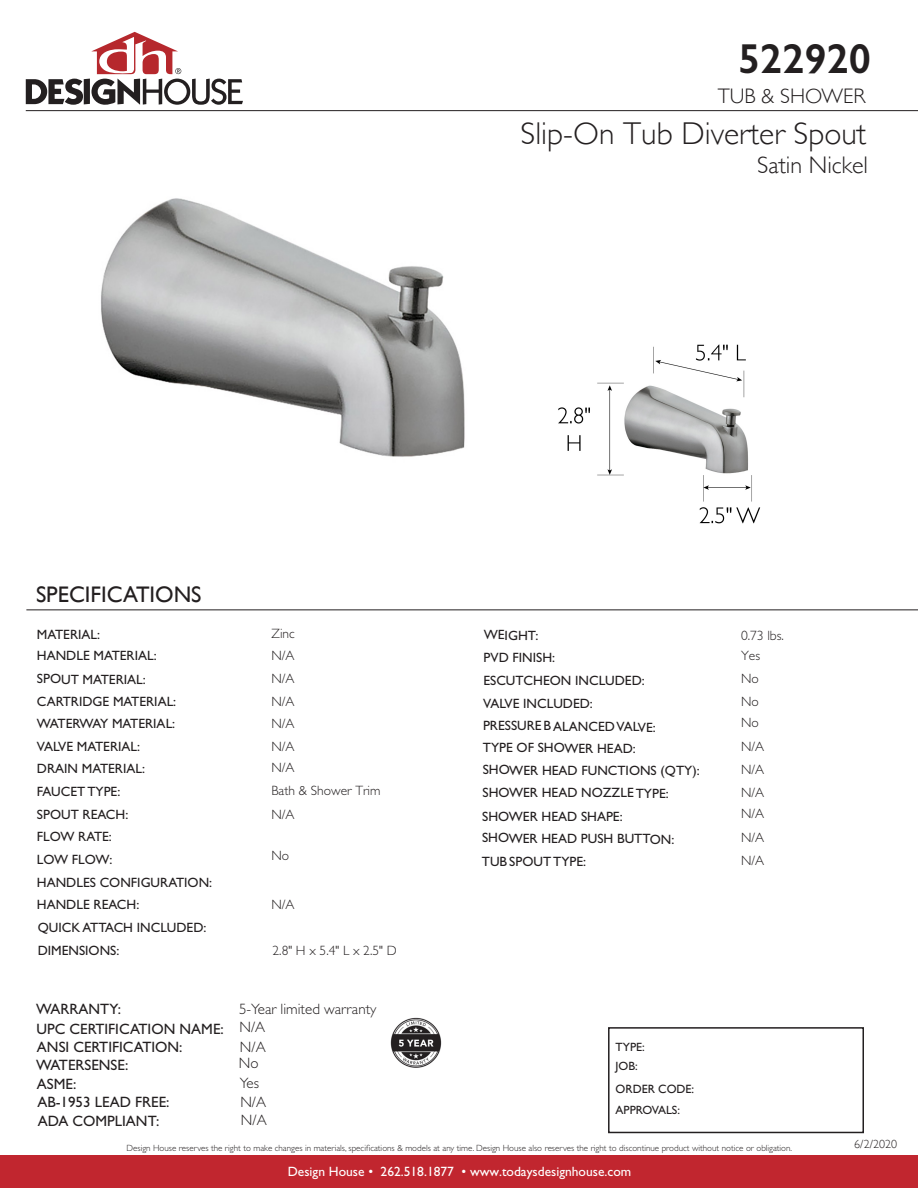
<style>
.page{position:relative;width:918px;height:1188px;background:#fff}
.page>*{position:absolute;margin:0;border:0;box-sizing:border-box;transform-origin:0 0}
.t1{font:600 42px "Gill Sans";color:#231f20}
.t2{font:300 31.5px "Gill Sans";color:#231f20}
.t3{font:300 24px "Gill Sans";color:#231f20}
.t4{font:22.5px "Gill Sans";color:#231f20}
.t5{font:300 21px "Gill Sans";color:#231f20}
.t6{font:15px "Gill Sans Std";color:#231f20}
.t7{font:300 15px "Gill Sans Std";color:#231f20}
.t8{font:13.5px/22.8px "Gill Sans Std";color:#231f20}
.t9{font:300 13.5px "Gill Sans Std";color:#231f20}
.t10{font:13.5px "Gill Sans Std";color:#fff}
.t11{font:12px "Gill Sans Std";color:#231f20}
.t12{font:12px "Gill Sans";color:#231f20}
.t13{font:300 12px "Gill Sans";color:#231f20}
.t14{font:300 9px "Gill Sans Std";color:#231f20}
</style>
<div class="page">
<div style="left:0;top:1156px;width:918px;height:32px;background:#c1262f"></div>
<svg style="left:26px;top:32px;width:217px;height:73px"></svg>
<img style="left:101px;top:198px;width:364px;height:259px">
<img style="left:558px;top:344px;width:203px;height:180px">
<img style="left:390px;top:1017px;width:52px;height:51px">
<div style="left:608px;top:1027px;width:256px;height:106px;border:2px solid #231f20"></div>
<hr style="left:26px;top:110px;width:892px;height:1px;background:#231f20">
<hr style="left:26px;top:609px;width:892px;height:1px;background:#231f20">
<p class="t1" style="left:738px;top:33px;width:135px">522920</p>
<p class="t5" style="left:718px;top:79px;width:149px">TUB &amp; SHOWER</p>
<p class="t2" style="left:521px;top:109px;width:347px">Slip-On Tub Diverter Spout</p>
<p class="t3" style="left:757px;top:147px;width:112px">Satin Nickel</p>
<p class="t4" style="left:36px;top:581px;width:167px">SPECIFICATIONS</p>
<p class="t8" style="left:37px;top:623px;width:65px">MATERIAL:</p>
<p class="t9" style="left:271px;top:626px;width:25px">Zinc</p>
<p class="t8" style="left:37px;top:644px;width:121px">HANDLE MATERIAL:</p>
<p class="t9" style="left:271px;top:648px;width:25px">N/A</p>
<p class="t8" style="left:37px;top:668px;width:110px">SPOUT MATERIAL:</p>
<p class="t9" style="left:271px;top:671px;width:25px">N/A</p>
<p class="t8" style="left:37px;top:690px;width:141px">CARTRIDGE MATERIAL:</p>
<p class="t9" style="left:271px;top:693px;width:25px">N/A</p>
<p class="t8" style="left:37px;top:712px;width:140px">WATERWAY MATERIAL:</p>
<p class="t9" style="left:271px;top:716px;width:25px">N/A</p>
<p class="t8" style="left:37px;top:735px;width:105px">VALVE MATERIAL:</p>
<p class="t9" style="left:271px;top:739px;width:25px">N/A</p>
<p class="t8" style="left:37px;top:780px;width:85px">FAUCET TYPE:</p>
<p class="t9" style="left:271px;top:783px;width:111px">Bath &amp; Shower Trim</p>
<p class="t8" style="left:37px;top:758px;width:110px">DRAIN MATERIAL:</p>
<p class="t9" style="left:271px;top:760px;width:25px">N/A</p>
<p class="t8" style="left:37px;top:803px;width:93px">SPOUT REACH:</p>
<p class="t9" style="left:271px;top:807px;width:25px">N/A</p>
<p class="t8" style="left:37px;top:826px;width:77px">FLOW RATE:</p>
<p class="t9" style="left:271px;top:848px;width:19px">No</p>
<p class="t8" style="left:37px;top:871px;width:177px">HANDLES CONFIGURATION:</p>
<p class="t8" style="left:37px;top:893px;width:104px">HANDLE REACH:</p>
<p class="t9" style="left:271px;top:897px;width:25px">N/A</p>
<p class="t8" style="left:38px;top:916px;width:170px">QUICK ATTACH INCLUDED:</p>
<p class="t8" style="left:37px;top:848px;width:77px">LOW FLOW:</p>
<p class="t8" style="left:38px;top:939px;width:83px">DIMENSIONS:</p>
<p class="t9" style="left:273px;top:943px;width:126px">2.8" H x 5.4" L x 2.5" D</p>
<p class="t6" style="left:36px;top:1001px;width:87px">WARRANTY:</p>
<p class="t6" style="left:37px;top:1020px;width:189px">UPC CERTIFICATION NAME:</p>
<p class="t7" style="left:239px;top:1001px;width:139px">5-Year limited warranty</p>
<p class="t7" style="left:240px;top:1019px;width:27px">N/A</p>
<p class="t6" style="left:37px;top:1038px;width:147px">ANSI CERTIFICATION:</p>
<p class="t6" style="left:36px;top:1056px;width:94px">WATERSENSE:</p>
<p class="t6" style="left:37px;top:1075px;width:41px">ASME:</p>
<p class="t7" style="left:240px;top:1074px;width:21px">Yes</p>
<p class="t7" style="left:240px;top:1093px;width:27px">N/A</p>
<p class="t7" style="left:241px;top:1111px;width:27px">N/A</p>
<p class="t7" style="left:240px;top:1038px;width:27px">N/A</p>
<p class="t7" style="left:239px;top:1055px;width:21px">No</p>
<p class="t6" style="left:37px;top:1093px;width:134px">AB-1953 LEAD FREE:</p>
<p class="t6" style="left:38px;top:1113px;width:123px">ADA COMPLIANT:</p>
<p class="t8" style="left:483px;top:624px;width:174px">WEIGHT:<br>PVD FINISH:<br>ESCUTCHEON INCLUDED:<br>VALVE INCLUDED:<br>PRESSURE B ALANCED VALVE:</p>
<p class="t8" style="left:482px;top:736px;width:219px">TYPE OF SHOWER HEAD:<br>SHOWER HEAD FUNCTIONS (QTY):<br>SHOWER HEAD NOZZLE TYPE:<br>SHOWER HEAD SHAPE:</p>
<p class="t8" style="left:482px;top:826px;width:194px;line-height:23.5px">SHOWER HEAD PUSH BUTTON:<br>TUB SPOUT TYPE:</p>
<p class="t9" style="left:741px;top:627px;width:44px">0.73 lbs.</p>
<p class="t9" style="left:741px;top:648px;width:21px">Yes</p>
<p class="t9" style="left:741px;top:671px;width:19px">No</p>
<p class="t9" style="left:741px;top:694px;width:19px">No</p>
<p class="t9" style="left:741px;top:739px;width:25px">N/A</p>
<p class="t9" style="left:741px;top:715px;width:19px">No</p>
<p class="t9" style="left:741px;top:762px;width:25px">N/A</p>
<p class="t9" style="left:741px;top:785px;width:25px">N/A</p>
<p class="t9" style="left:741px;top:830px;width:25px">N/A</p>
<p class="t9" style="left:741px;top:852px;width:25px">N/A</p>
<p class="t9" style="left:741px;top:806px;width:25px">N/A</p>
<p class="t11" style="left:616px;top:1040px;width:31px">TYPE:</p>
<p class="t11" style="left:616px;top:1059px;width:24px">JOB:</p>
<p class="t12" style="left:616px;top:1082px;width:80px">ORDER CODE:</p>
<p class="t11" style="left:616px;top:1103px;width:66px">APPROVALS:</p>
<p class="t14" style="left:127px;top:1143px;width:667px">Design House reserves the right to make changes in materials, specifications &amp; models at any time. Design House also reserves the right to discontinue product without notice or obligation.</p>
<p class="t10" style="left:288px;top:1164px;width:345px">Design House • 262.518.1877 • www.todaysdesignhouse.com</p>
<p class="t13" style="left:854px;top:1135px;width:44px">6/2/2020</p>
</div>
